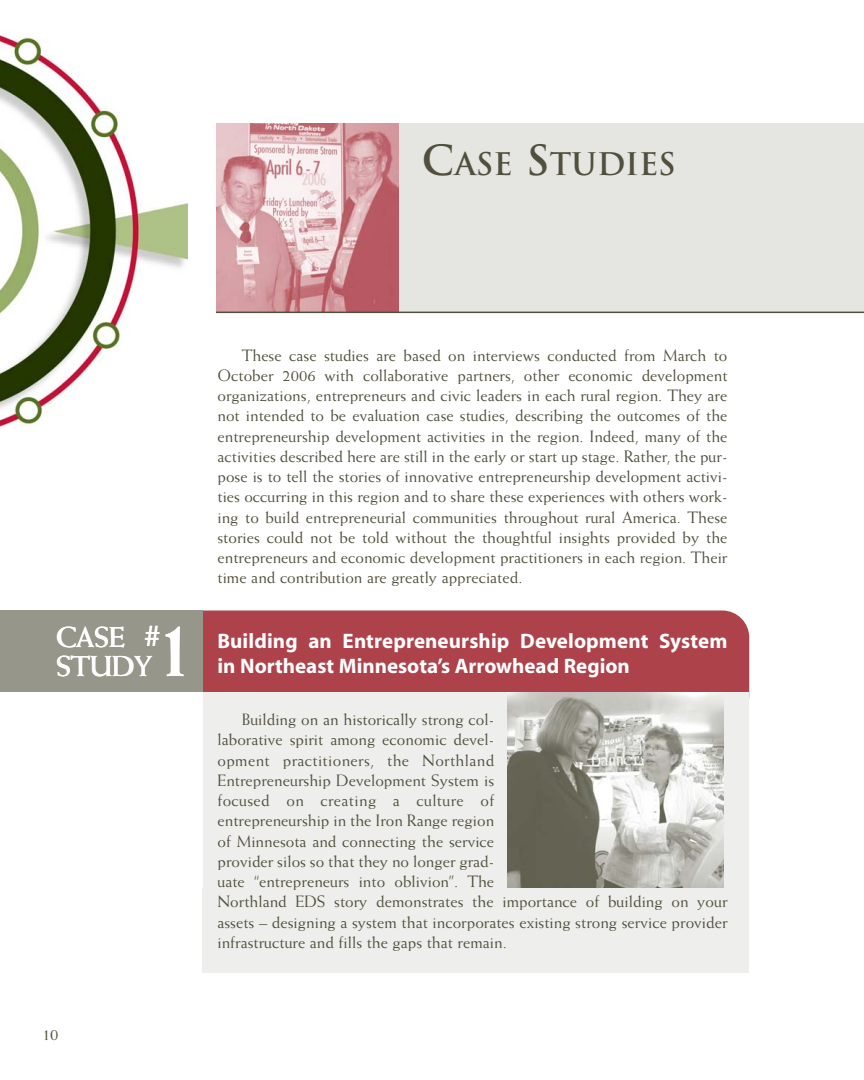
<style>
.page{position:relative;width:864px;height:1080px;background:#fff}
.page>*{position:absolute;margin:0;border:0;box-sizing:border-box;transform-origin:0 0}
.t1{font:700 84.6px "Weiss";color:#fff}
.t2{font:700 35.55px "Weiss";color:#fff}
.t3{font:700 30.3px "Trajan";color:#51503e}
.t4{font:700 28.95px/28.5px "Weiss";letter-spacing:-.03em;color:#fff}
.t5{font:700 21px/25.5px "Myriad";color:#fff}
.t6{font:16.5px/20.2px "Weiss";color:#51503e;text-align:justify}
.s1{font-size:40.5px}
</style>
<div class="page">
<div style="left:169px;top:610px;width:580px;height:112px;background:#ae424b;border-radius:27px"></div>
<div style="left:0;top:610px;width:202px;height:82px;background:#97968b"></div>
<div style="left:202px;top:692px;width:547px;height:281px;background:#eeeeec"></div>
<div style="left:0;top:692px;width:202px;height:196px;background:#fff"></div>
<div style="left:216px;top:123px;width:648px;height:189px;background:#e5e5e2"></div>
<img style="left:216px;top:123px;width:182px;height:189px">
<hr style="left:216px;top:312px;width:648px;height:1px;background:#51503e">
<img style="left:0;top:35px;width:188px;height:392px">
<img style="left:508px;top:692px;width:216px;height:196px">
<h3 class="t3" style="left:422px;top:147px;width:256px"><span class="s1">C</span>ASE <span class="s1">S</span>TUDIES</h3>
<h2 class="t2" style="left:143px;top:621px;width:21px">#</h2>
<h1 class="t1" style="left:151px;top:616px;width:49px">1</h1>
<h3 class="t4" style="left:56px;top:626px;width:98px">CASE<br>STUDY</h3>
<p class="t6" style="left:42px;top:1025px;width:18px">10</p>
<p class="t6" style="left:217px;top:346px;width:512px;text-indent:24px">These case studies are based on interviews conducted from March to October 2006 with collaborative partners, other economic development organizations, entrepreneurs and civic leaders in each rural region. They are not intended to be evaluation case studies, describing the outcomes of the entrepreneurship development activities in the region. Indeed, many of the activities described here are still in the early or start up stage. Rather, the pur&shy;pose is to tell the stories of innovative entrepreneurship development activi&shy;ties occurring in this region and to share these experiences with others work&shy;ing to build entrepreneurial communities throughout rural America. These stories could not be told without the thoughtful insights provided by the entrepreneurs and economic development practitioners in each region. Their time and contribution are greatly appreciated.</p>
<p class="t5" style="left:217px;top:630px;width:512px">Building an Entrepreneurship Development System in Northeast Minnesota’s Arrowhead Region</p>
<p class="t6" style="left:217px;top:711px;width:512px;text-align:left;text-indent:24px">Building on an historically strong col-<br>laborative spirit among economic devel-<br>opment practitioners, the Northland<br>Entrepreneurship Development System is<br>focused on creating a culture of<br>entrepreneurship in the Iron Range region<br>of Minnesota and connecting the service<br>provider silos so that they no longer grad-<br>uate “entrepreneurs into oblivion”. The<br>Northland EDS story demonstrates the importance of building on your assets – designing a system that incorporates existing strong service provider infrastructure and fills the gaps that remain.</p>
</div>
